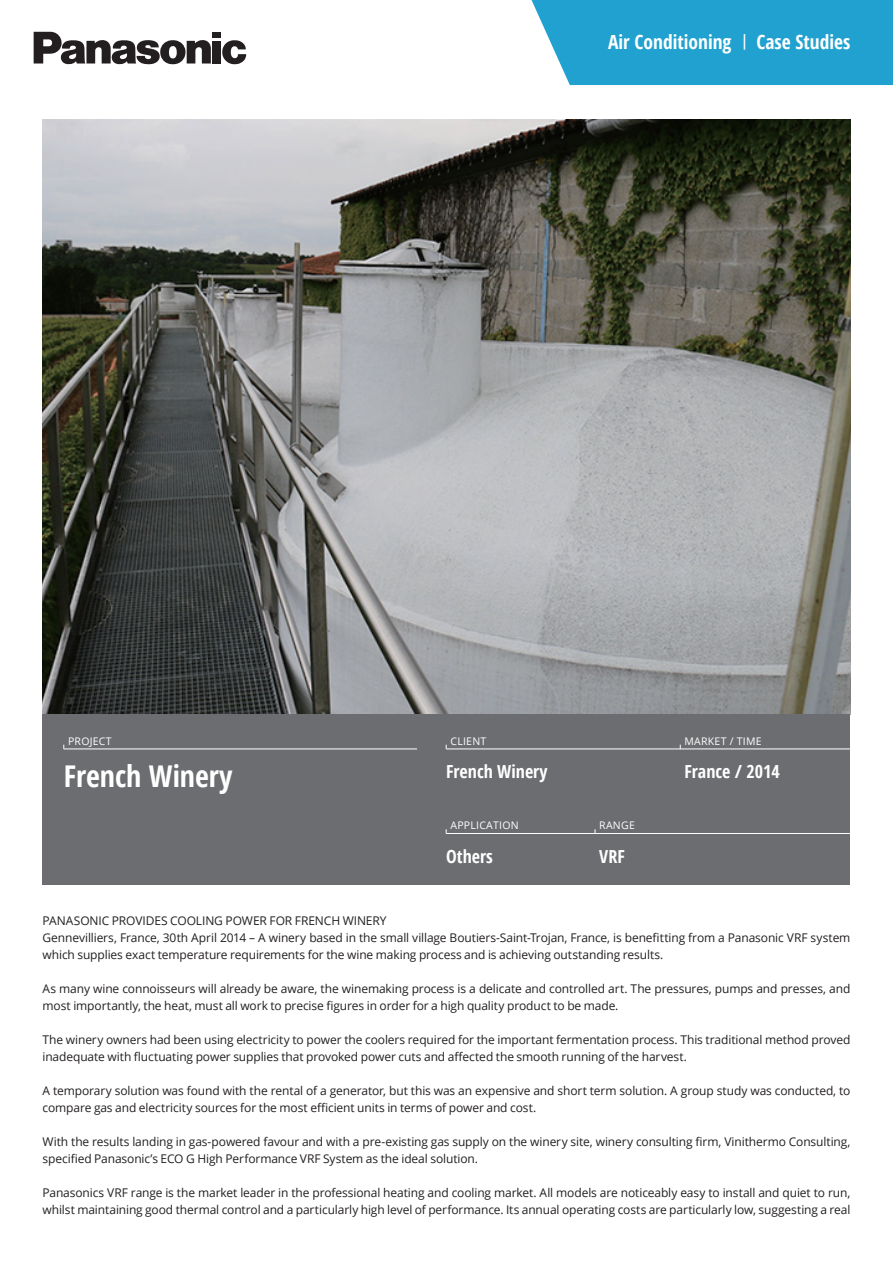
<style>
.page{position:relative;width:893px;height:1263px;background:#fff}
.page>*{position:absolute;margin:0;border:0;box-sizing:border-box;transform-origin:0 0}
.t1{font:700 condensed 30px "Open Sans";color:#fff}
.t2{font:700 condensed 19.5px "Open Sans";color:#fff}
.t3{font:700 condensed 18px "Open Sans";color:#fff}
.t4{font:12px/17px "Open Sans";letter-spacing:-.01em;color:#231f20}
.t5{font:10.5px "Open Sans";letter-spacing:.025em;color:#fff}
</style>
<div class="page">
<svg style="left:222px;top:40px;width:24px;height:24px"></svg>
<div style="left:213px;top:32px;width:8px;height:6px;background:#231f20"></div>
<div style="left:213px;top:41px;width:8px;height:23px;background:#231f20"></div>
<svg style="left:34px;top:32px;width:177px;height:32px"></svg>
<img style="left:43px;top:119px;width:807px;height:595px">
<div style="left:43px;top:714px;width:807px;height:170px;background:#6c6d70"></div>
<hr style="left:64px;top:749px;width:353px;height:1px;background:#fff">
<hr style="left:446px;top:749px;width:404px;height:1px;background:#fff">
<hr style="left:446px;top:833px;width:404px;height:1px;background:#fff">
<div style="left:531px;top:0;width:362px;height:85px;background:#20a1cf"></div>
<h2 class="t2" style="left:608px;top:28px;width:244px">Air Conditioning <sup>|</sup> Case Studies</h2>
<p class="t5" style="left:68px;top:734px;width:45px">PROJECT</p>
<p class="t5" style="left:450px;top:734px;width:37px">CLIENT</p>
<h1 class="t1" style="left:64px;top:755px;width:170px">French Winery</h1>
<h3 class="t3" style="left:446px;top:759px;width:103px">French Winery</h3>
<p class="t5" style="left:450px;top:818px;width:70px">APPLICATION</p>
<h3 class="t3" style="left:446px;top:844px;width:48px">Others</h3>
<p class="t5" style="left:599px;top:818px;width:37px">RANGE</p>
<h3 class="t3" style="left:599px;top:844px;width:27px">VRF</h3>
<p class="t5" style="left:684px;top:734px;width:79px">MARKET / TIME</p>
<h3 class="t3" style="left:684px;top:759px;width:97px">France / 2014</h3>
<p class="t4" style="left:43px;top:911px;width:809px">PANASONIC PROVIDES COOLING POWER FOR FRENCH WINERY<br>Gennevilliers, France, 30th April 2014 – A winery based in the small village Boutiers-Saint-Trojan, France, is benefitting from a Panasonic VRF system which supplies exact temperature requirements for the wine making process and is achieving outstanding results.</p>
<p class="t4" style="left:43px;top:979px;width:809px">As many wine connoisseurs will already be aware, the winemaking process is a delicate and controlled art. The pressures, pumps and presses, and most importantly, the heat, must all work to precise figures in order for a high quality product to be made.</p>
<p class="t4" style="left:43px;top:1030px;width:809px">The winery owners had been using electricity to power the coolers required for the important fermentation process. This traditional method proved inadequate with fluctuating power supplies that provoked power cuts and affected the smooth running of the harvest.</p>
<p class="t4" style="left:43px;top:1081px;width:809px">A temporary solution was found with the rental of a generator, but this was an expensive and short term solution. A group study was conducted, to compare gas and electricity sources for the most efficient units in terms of power and cost.</p>
<p class="t4" style="left:43px;top:1132px;width:809px">With the results landing in gas-powered favour and with a pre-existing gas supply on the winery site, winery consulting firm, Vinithermo Consulting, specified Panasonic’s ECO G High Performance VRF System as the ideal solution.</p>
<p class="t4" style="left:43px;top:1183px;width:809px">Panasonics VRF range is the market leader in the professional heating and cooling market. All models are noticeably easy to install and quiet to run, whilst maintaining good thermal control and a particularly high level of performance. Its annual operating costs are particularly low, suggesting a real</p>
</div>
